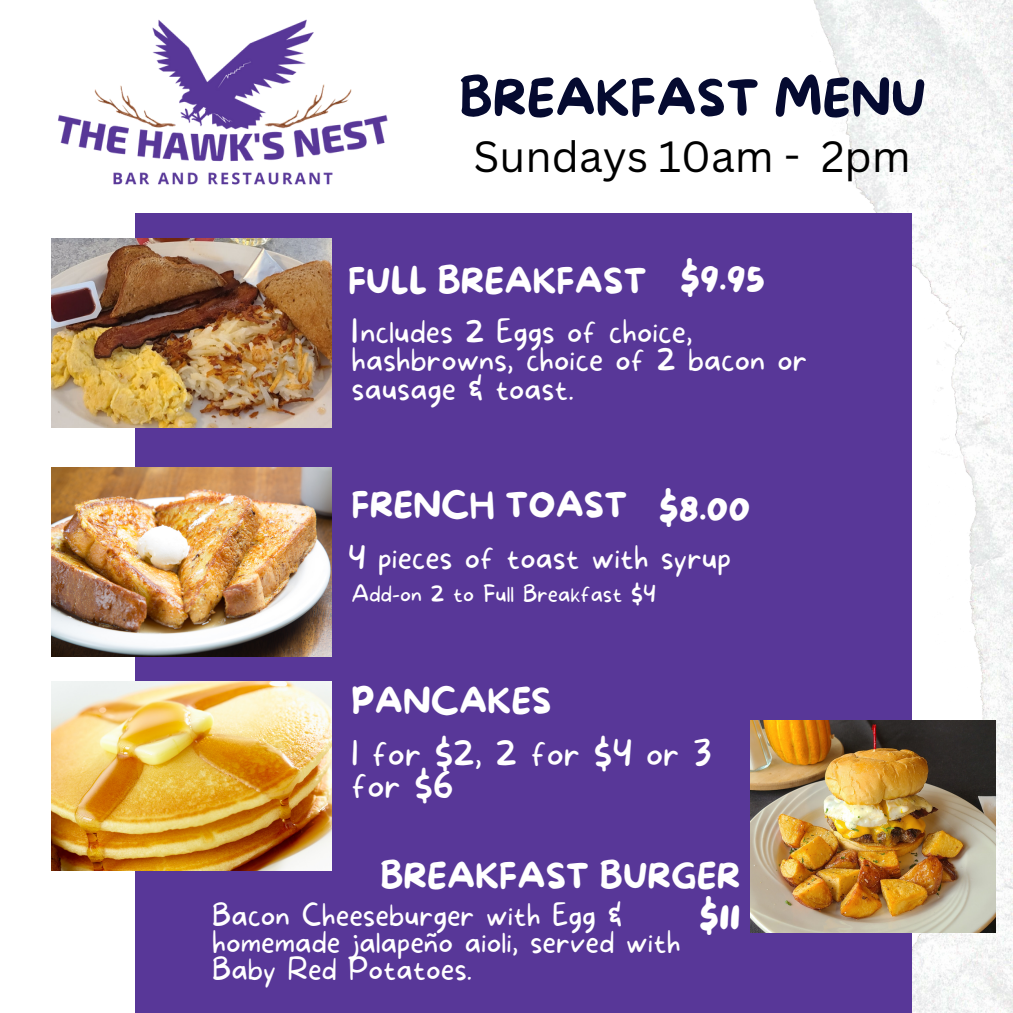
<style>
.page{position:relative;width:1013px;height:1013px;background:#fff}
.page>*{position:absolute;margin:0;border:0;box-sizing:border-box;transform-origin:0 0}
.t1{font:50.25px "More Sugar";color:#050a30}
.t2{font:42.5px "Canva Sans";color:#000}
.t3{font:35px "More Sugar";color:#fff}
.t4{font:100 35px/31.9px "More Sugar";color:#fff}
.t5{font:100 31.25px/28.1px "More Sugar";color:#fff}
.t6{font:100 30px/27.2px "More Sugar";color:#fff}
.t7{font:100 22.5px "More Sugar";color:#fff}
</style>
<div class="page">
<img style="left:811px;top:0;width:201px;height:1012px">
<div style="left:135px;top:214px;width:776px;height:240px;background:#583798"></div>
<div style="left:135px;top:435px;width:776px;height:340px;background:#583798"></div>
<div style="left:135px;top:725px;width:776px;height:287px;background:#583798"></div>
<img style="left:51px;top:238px;width:281px;height:189px">
<img style="left:51px;top:467px;width:281px;height:189px">
<img style="left:51px;top:681px;width:280px;height:189px">
<img style="left:58px;top:19px;width:330px;height:166px">
<img style="left:750px;top:721px;width:245px;height:211px">
<p class="t1" style="left:459px;top:71px;width:468px">BREAKFAST MENU</p>
<p class="t2" style="left:473px;top:127px;width:439px">Sundays 10am - 2pm</p>
<p class="t3" style="left:348px;top:262px;width:300px">FULL BREAKFAST</p>
<p class="t3" style="left:680px;top:259px;width:87px">$9.95</p>
<p class="t5" style="left:351px;top:319px;width:457px">Includes 2 Eggs of choice, hashbrowns, choice of 2 bacon or sausage &amp; toast.</p>
<p class="t3" style="left:351px;top:485px;width:278px">FRENCH TOAST</p>
<p class="t3" style="left:659px;top:489px;width:93px">$8.00</p>
<p class="t5" style="left:348px;top:545px;width:384px">4 pieces of toast with syrup</p>
<p class="t7" style="left:351px;top:581px;width:306px">Add-on 2 to Full Breakfast $4</p>
<p class="t3" style="left:351px;top:682px;width:201px">PANCAKES</p>
<p class="t4" style="left:351px;top:738px;width:362px">1 for $2, 2 for $4 or 3 for $6</p>
<p class="t3" style="left:380px;top:856px;width:362px">BREAKFAST BURGER</p>
<p class="t6" style="left:212px;top:902px;width:470px">Bacon Cheeseburger with Egg &amp; homemade jalapeño aioli, served with<br>Baby Red Potatoes.</p>
<p class="t3" style="left:699px;top:897px;width:43px">$11</p>
</div>
